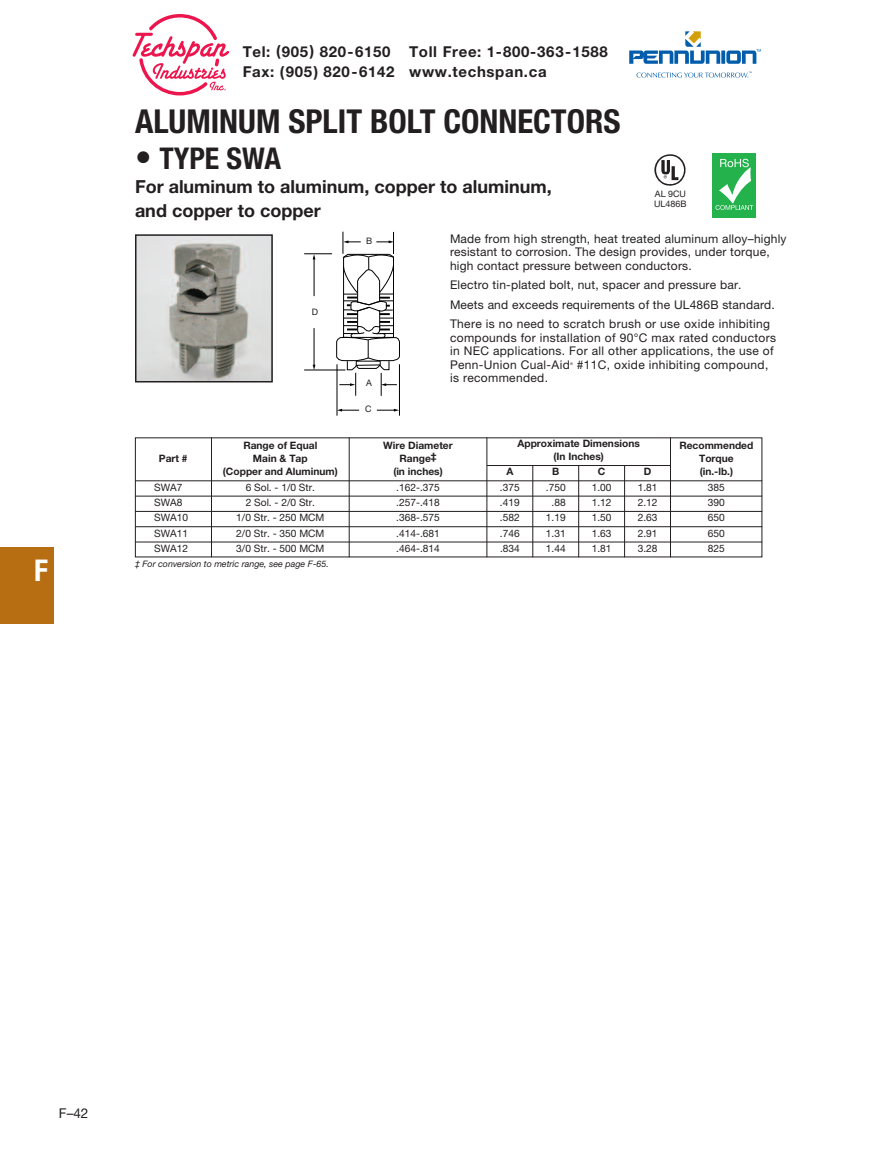
<style>
.page{position:relative;width:891px;height:1161px;background:#fff}
.page>*{position:absolute;margin:0;border:0;box-sizing:border-box;transform-origin:0 0}
.t1{font:700 condensed 33px "Helvetica Neue LT Pro";color:#231f20}
.t2{font:700 condensed 30px "Helvetica Neue LT Pro";color:#231f20}
.t3{font:700 condensed 30px "Helvetica Neue LT Pro";color:#fff}
.t4{font:700 18px/24px "Helvetica Neue LT Pro";color:#231f20}
.t5{font:700 15px/20.2px "Helvetica Neue LT Pro";letter-spacing:.045em;color:#231f20}
.t6{font:13.5px "Helvetica Neue LT Pro";color:#231f20}
.t7{font:12px/13.5px "Helvetica Neue LT Pro";letter-spacing:.015em;color:#231f20}
.t8{font:10.2px "Helvetica Neue LT Pro";color:#231f20}
.t9{font:700 10.2px "Helvetica Neue LT Pro";color:#231f20}
.t10{font:italic 8.85px "Helvetica Neue LT Pro";color:#231f20}
.t11{font:8.85px/10.2px "Helvetica Neue LT Pro";color:#231f20}
.t12{font:3.6px "Helvetica Neue LT Pro";color:#231f20}
.s1{font-size:33px}
</style>
<div class="page">
<svg style="left:133px;top:14px;width:96px;height:81px"></svg>
<div style="left:0;top:547px;width:54px;height:76px;background:#b76d11"></div>
<svg style="left:629px;top:31px;width:132px;height:33px"></svg>
<svg style="left:637px;top:71px;width:115px;height:7px"></svg>
<div style="left:713px;top:153px;width:43px;height:65px;background:#23b24b"></div>
<svg style="left:716px;top:159px;width:37px;height:51px"></svg>
<hr style="left:135px;top:480px;width:627px;height:1px;background:#231f20">
<hr style="left:135px;top:496px;width:627px;height:1px;background:#231f20">
<hr style="left:135px;top:511px;width:627px;height:1px;background:#231f20">
<hr style="left:135px;top:526px;width:627px;height:1px;background:#231f20">
<hr style="left:135px;top:542px;width:627px;height:1px;background:#231f20">
<hr style="left:211px;top:437px;width:1px;height:120px;background:#231f20">
<hr style="left:349px;top:437px;width:1px;height:120px;background:#231f20">
<hr style="left:487px;top:437px;width:1px;height:120px;background:#231f20">
<hr style="left:532px;top:466px;width:1px;height:91px;background:#231f20">
<hr style="left:670px;top:437px;width:1px;height:120px;background:#231f20">
<hr style="left:487px;top:465px;width:184px;height:1px;background:#231f20">
<hr style="left:578px;top:466px;width:1px;height:91px;background:#231f20">
<hr style="left:624px;top:466px;width:1px;height:91px;background:#231f20">
<hr style="left:337px;top:364px;width:1px;height:51px;background:#000">
<hr style="left:399px;top:364px;width:1px;height:51px;background:#000">
<svg style="left:337px;top:409px;width:22px;height:3px"></svg>
<svg style="left:377px;top:409px;width:22px;height:3px"></svg>
<svg style="left:304px;top:232px;width:96px;height:164px"></svg>
<img style="left:138px;top:237px;width:132px;height:142px">
<div style="left:135px;top:234px;width:138px;height:148px;border:2px solid #231f20"></div>
<svg style="left:654px;top:154px;width:32px;height:32px"></svg>
<h2 class="t3" style="left:34px;top:559px;width:15px">F</h2>
<p class="t5" style="left:243px;top:43px;width:367px">Tel: (905) 820-6150 Toll Free: 1-800-363-1588<br>Fax: (905) 820-6142 www.techspan.ca</p>
<h1 class="t1" style="left:135px;top:110px;width:487px">ALUMINUM SPLIT BOLT CONNECTORS</h1>
<h2 class="t2" style="left:135px;top:148px;width:148px"><span class="s1">•</span> TYPE SWA</h2>
<h3 class="t4" style="left:135px;top:176px;width:418px">For aluminum to aluminum, copper to aluminum, and copper to copper</h3>
<p class="t11" style="left:654px;top:190px;width:34px">AL 9CU<br>UL486B</p>
<p class="t11" style="left:312px;top:307px;width:8px">D</p>
<p class="t11" style="left:366px;top:237px;width:8px">B</p>
<p class="t11" style="left:366px;top:379px;width:7px">A</p>
<p class="t11" style="left:365px;top:405px;width:8px">C</p>
<p class="t7" style="left:450px;top:233px;width:338px">Made from high strength, heat treated aluminum alloy–highly resistant to corrosion. The design provides, under torque, high contact pressure between conductors.</p>
<p class="t7" style="left:450px;top:277px;width:326px;line-height:19.5px">Electro tin-plated bolt, nut, spacer and pressure bar.<br>Meets and exceeds requirements of the UL486B stan dard.<br>There is no need to scratch brush or use oxide inhibiting</p>
<p class="t7" style="left:450px;top:332px;width:328px">com pounds for installation of 90°C max rated conductors in NEC applications. For all other applications, the use of<br>Penn-Union Cual-Aid</p>
<p class="t12" style="left:570px;top:363px;width:4px">®</p>
<p class="t7" style="left:577px;top:359px;width:193px">#11C, oxide inhibiting compound,</p>
<p class="t7" style="left:450px;top:373px;width:100px">is recommended.</p>
<p class="t9" style="left:243px;top:442px;width:76px">Range of Equal</p>
<p class="t9" style="left:383px;top:442px;width:71px">Wire Diameter</p>
<p class="t9" style="left:518px;top:440px;width:124px">Approximate Dimensions</p>
<p class="t9" style="left:679px;top:442px;width:76px">Recommended</p>
<p class="t9" style="left:159px;top:454px;width:30px">Part #</p>
<p class="t9" style="left:253px;top:454px;width:56px">Main &amp; Tap</p>
<p class="t9" style="left:400px;top:454px;width:39px">Range‡</p>
<p class="t9" style="left:554px;top:453px;width:52px">(In Inches)</p>
<p class="t9" style="left:699px;top:454px;width:36px">Torque</p>
<p class="t9" style="left:223px;top:468px;width:116px">(Copper and Aluminum)</p>
<p class="t9" style="left:393px;top:468px;width:51px">(in inches)</p>
<p class="t9" style="left:506px;top:468px;width:8px">A</p>
<p class="t9" style="left:552px;top:468px;width:9px">B</p>
<p class="t9" style="left:598px;top:468px;width:9px">C</p>
<p class="t9" style="left:644px;top:468px;width:9px">D</p>
<p class="t9" style="left:700px;top:468px;width:35px">(in.-lb.)</p>
<p class="t8" style="left:154px;top:483px;width:30px">SWA7</p>
<p class="t8" style="left:246px;top:483px;width:71px">6 Sol. - 1/0 Str.</p>
<p class="t8" style="left:396px;top:483px;width:45px">.162-.375</p>
<p class="t8" style="left:500px;top:483px;width:21px">.375</p>
<p class="t8" style="left:546px;top:483px;width:21px">.750</p>
<p class="t8" style="left:592px;top:483px;width:21px">1.00</p>
<p class="t8" style="left:638px;top:483px;width:21px">1.81</p>
<p class="t8" style="left:708px;top:483px;width:19px">385</p>
<p class="t8" style="left:154px;top:499px;width:30px">SWA8</p>
<p class="t8" style="left:246px;top:499px;width:71px">2 Sol. - 2/0 Str.</p>
<p class="t8" style="left:396px;top:499px;width:45px">.257-.418</p>
<p class="t8" style="left:500px;top:499px;width:21px">.419</p>
<p class="t8" style="left:552px;top:499px;width:16px">.88</p>
<p class="t8" style="left:592px;top:499px;width:21px">1.12</p>
<p class="t8" style="left:638px;top:499px;width:21px">2.12</p>
<p class="t8" style="left:708px;top:499px;width:19px">390</p>
<p class="t8" style="left:154px;top:514px;width:36px">SWA10</p>
<p class="t8" style="left:236px;top:514px;width:90px">1/0 Str. - 250 MCM</p>
<p class="t8" style="left:396px;top:514px;width:45px">.368-.575</p>
<p class="t8" style="left:500px;top:514px;width:21px">.582</p>
<p class="t8" style="left:546px;top:514px;width:21px">1.19</p>
<p class="t8" style="left:592px;top:514px;width:21px">1.50</p>
<p class="t8" style="left:638px;top:514px;width:21px">2.63</p>
<p class="t8" style="left:708px;top:514px;width:19px">650</p>
<p class="t8" style="left:154px;top:529px;width:36px">SWA11</p>
<p class="t8" style="left:236px;top:529px;width:90px">2/0 Str. - 350 MCM</p>
<p class="t8" style="left:396px;top:529px;width:45px">.414-.681</p>
<p class="t8" style="left:500px;top:529px;width:21px">.746</p>
<p class="t8" style="left:546px;top:529px;width:21px">1.31</p>
<p class="t8" style="left:592px;top:529px;width:21px">1.63</p>
<p class="t8" style="left:638px;top:529px;width:21px">2.91</p>
<p class="t8" style="left:708px;top:529px;width:19px">650</p>
<p class="t8" style="left:154px;top:545px;width:36px">SWA12</p>
<p class="t8" style="left:236px;top:545px;width:90px">3/0 Str. - 500 MCM</p>
<p class="t8" style="left:396px;top:545px;width:45px">.464-.814</p>
<p class="t8" style="left:500px;top:545px;width:21px">.834</p>
<p class="t8" style="left:546px;top:545px;width:21px">1.44</p>
<p class="t8" style="left:592px;top:545px;width:21px">1.81</p>
<p class="t8" style="left:638px;top:545px;width:21px">3.28</p>
<p class="t8" style="left:708px;top:545px;width:19px">825</p>
<p class="t10" style="left:135px;top:561px;width:195px">‡ For conversion to metric range, see page F-65.</p>
<p class="t6" style="left:59px;top:1109px;width:31px">F–42</p>
</div>
